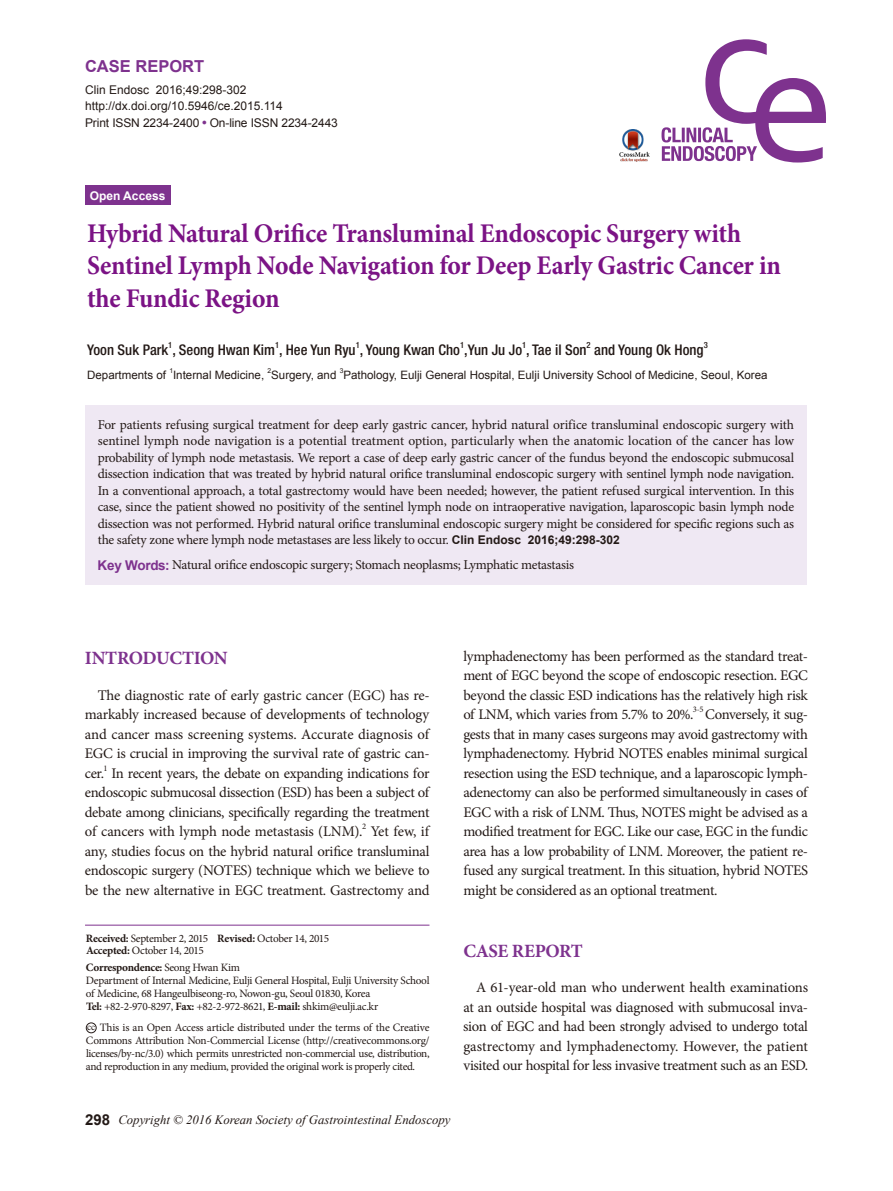
<style>
.page{position:relative;width:893px;height:1191px;background:#fff}
.page>*{position:absolute;margin:0;border:0;box-sizing:border-box;transform-origin:0 0}
.논문_타이틀{font:700 27px/32.4px "Minion Pro";letter-spacing:-.01em;color:#7b1385;scale:.95 1}
.타이틀_서론{font:700 18.75px "Minion Pro";letter-spacing:-.02em;color:#7e328e}
.t1{font:700 16.5px "Arial";color:#7e328e}
.본문{font:14.7px/19.5px "Minion Pro";letter-spacing:-.025em;color:#231916;text-align:justify}
.저자명{font:500 condensed 14.7px "Helvetica Neue";color:#231916}
.초록내용{font:13.5px/16.5px "Minion Pro";letter-spacing:-.02em;color:#231916;text-align:justify}
.t2{font:italic 12.75px "Times New Roman";color:#231916}
.t3{font:12px "Arial";color:#231916}
.t4{font:700 12px "Arial";color:#fff}
.저자소속{font:11.55px "Arial";color:#231916}
.책임저자{font:11.25px/13px "Minion Pro";letter-spacing:-.03em;color:#231916}
.책임저자-2{font:700 11.25px "Minion Pro";letter-spacing:-.025em;color:#231916}
.t5{font:9.3px "Times New Roman";color:#231916}
.저자명-2{font:500 condensed 8.55px "Helvetica Neue";color:#231916}
.본문-2{font:8.55px "Minion Pro";color:#231916}
.저자소속-2{font:6.75px "Arial";color:#231916}
.s1{font-family:"Helvetica";font-stretch:condensed;color:#7e328e}
.s2{font-family:"Arial";font-weight:700;font-size:12px}
.s3{font-family:"Arial";font-weight:700;color:#7e328e}
.s4{font-weight:700}
.s5{font-weight:400}
.s6{font-family:"Arial";font-weight:700;font-style:normal;font-size:15px}
</style>
<div class="page">
<svg style="left:661px;top:39px;width:165px;height:123px"></svg>
<div style="left:85px;top:405px;width:722px;height:179px;background:#efe8f3"></div>
<div style="left:85px;top:186px;width:85px;height:19px;background:#7e328e"></div>
<div style="left:86px;top:1022px;width:10px;height:10px;border:1px solid #231916;border-radius:50%"></div>
<hr style="left:85px;top:924px;width:344px;height:1px;background:#7e328e">
<img style="left:620px;top:129px;width:30px;height:32px">
<p class="t1" style="left:85px;top:56px;width:121px">CASE REPORT</p>
<p class="t3" style="left:85px;top:82px;width:163px">Clin Endosc 2016;49:298-302</p>
<p class="t3" style="left:85px;top:98px;width:199px">http://dx.doi.org/10.5946/ce.2015.114</p>
<p class="t3" style="left:85px;top:114px;width:254px">Print ISSN 2234-2400 <span class="s1">•</span> On-line ISSN 2234-2443</p>
<p class="t4" style="left:90px;top:187px;width:77px">Open Access</p>
<p class="논문_타이틀" style="left:87px;top:217px;width:732px">Hybrid Natural Orifice Transluminal Endoscopic Surgery with<br>Sentinel Lymph Node Navigation for Deep Early Gastric Cancer in the Fundic Region</p>
<p class="저자명" style="left:87px;top:341px;width:501px">Yoon Suk Park , Seong Hwan Kim , Hee Yun Ryu , Young Kwan Cho ,Yun Ju Jo , Tae il Son</p>
<p class="저자명-2" style="left:168px;top:340px;width:6px">1</p>
<p class="저자명-2" style="left:275px;top:340px;width:6px">1</p>
<p class="저자명-2" style="left:356px;top:340px;width:6px">1</p>
<p class="저자명-2" style="left:460px;top:340px;width:6px">1</p>
<p class="저자명-2" style="left:522px;top:340px;width:6px">1</p>
<p class="저자명-2" style="left:587px;top:340px;width:6px">2</p>
<p class="저자명" style="left:594px;top:341px;width:111px">and Young Ok Hong</p>
<p class="저자명-2" style="left:704px;top:340px;width:6px">3</p>
<p class="저자소속" style="left:87px;top:367px;width:80px">Departments of</p>
<p class="저자소속-2" style="left:169px;top:366px;width:5px">1</p>
<p class="저자소속" style="left:173px;top:367px;width:93px">Internal Medicine,</p>
<p class="저자소속-2" style="left:267px;top:366px;width:5px">2</p>
<p class="저자소속" style="left:271px;top:367px;width:67px">Surgery, and</p>
<p class="저자소속-2" style="left:340px;top:366px;width:5px">3</p>
<p class="저자소속" style="left:343px;top:367px;width:426px">Pathology, Eulji General Hospital, Eulji University School of Medicine, Seoul, Korea</p>
<p class="초록내용" style="left:98px;top:416px;width:698px">For patients refusing surgical treatment for deep early gastric cancer, hybrid natural orifice transluminal endoscopic surgery with sentinel lymph node navigation is a potential treatment option, particularly when the anatomic location of the cancer has low probability of lymph node metastasis. We report a case of deep early gastric cancer of the fundus beyond the endoscopic submucosal dissection indication that was treated by hybrid natural orifice transluminal endoscopic surgery with sentinel lymph node navigation.<br>In a conventional approach, a total gastrectomy would have been needed; however, the patient refused surgical intervention. In this case, since the patient showed no positivity of the sentinel lymph node on intraoperative navigation, laparoscopic basin lymph node dissection was not performed. Hybrid natural orifice transluminal endoscopic surgery might be considered for specific regions such as the safety zone where lymph node metastases are less likely to occur. <span class="s2">Clin Endosc 2016;49:298-302</span></p>
<p class="초록내용" style="left:98px;top:556px;width:478px"><span class="s3">Key Words:</span> Natural orifice endoscopic surgery; Stomach neoplasms; Lymphatic metastasis</p>
<p class="타이틀_서론" style="left:85px;top:645px;width:144px">INTRODUCTION</p>
<p class="본문" style="left:85px;top:685px;width:346px;text-indent:13px">The diagnostic rate of early gastric cancer (EGC) has re&shy;markably increased because of developments of technology and cancer mass screening systems. Accurate diagnosis of EGC is crucial in improving the survival rate of gastric can&shy;cer.</p>
<p class="본문-2" style="left:103px;top:762px;width:6px">1</p>
<p class="본문" style="left:85px;top:763px;width:346px;text-indent:27px">In recent years, the debate on expanding indications for endoscopic submucosal dissection (ESD) has been a subject of debate among clinicians, specifically regarding the treatment of cancers with lymph node metastasis (LNM).</p>
<p class="본문-2" style="left:362px;top:821px;width:6px">2</p>
<p class="본문" style="left:85px;top:822px;width:346px;text-indent:286px">Yet few, if any, studies focus on the hybrid natural orifice transluminal endoscopic surgery (NOTES) technique which we believe to be the new alternative in EGC treatment. Gastrectomy and</p>
<p class="책임저자" style="left:86px;top:931px;width:245px"><span class="s4">Received:</span> September 2, 2015 <span class="s4">Revised:</span> October 14, 2015<br><span class="s4">Accepted:</span> October 14, 2015</p>
<p class="책임저자-2" style="left:86px;top:959px;width:156px">Correspondence: <span class="s5">Seong Hwan Kim</span></p>
<p class="책임저자" style="left:86px;top:974px;width:345px">Department of Internal Medicine, Eulji General Hospital, Eulji University School of Medicine, 68 Hangeulbiseong-ro, Nowon-gu, Seoul 01830, Korea</p>
<p class="책임저자" style="left:86px;top:999px;width:294px"><span class="s4">Tel:</span> +82-2-970-8297, <span class="s4">Fax:</span> +82-2-972-8621, <span class="s4">E-mail:</span> shkim@eulji.ac.kr</p>
<p class="t5" style="left:87px;top:1021px;width:10px">cc</p>
<p class="책임저자" style="left:86px;top:1020px;width:345px;text-align:justify;text-indent:14px">This is an Open Access article distributed under the terms of the Creative Commons Attribution Non-Commercial License (http://creativecommons.org/ licenses/by-nc/3.0) which permits unrestricted non-commercial use, distribution, and reproduction in any medium, provided the original work is properly cited.</p>
<p class="본문" style="left:463px;top:646px;width:346px">lymphadenectomy has been performed as the standard treat&shy;ment of EGC beyond the scope of endoscopic resection. EGC beyond the classic ESD indications has the relatively high risk of LNM, which varies from 5.7% to 20%.</p>
<p class="본문-2" style="left:693px;top:704px;width:12px">3-5</p>
<p class="본문" style="left:463px;top:705px;width:346px;text-indent:242px">Conversely, it sug&shy;gests that in many cases surgeons may avoid gastrectomy with lymphadenectomy. Hybrid NOTES enables minimal surgical resection using the ESD technique, and a laparoscopic lymph&shy;adenectomy can also be performed simultaneously in cases of EGC with a risk of LNM. Thus, NOTES might be advised as a modified treatment for EGC. Like our case, EGC in the fundic area has a low probability of LNM. Moreover, the patient re&shy;fused any surgical treatment. In this situation, hybrid NOTES might be considered as an optional treatment.</p>
<p class="타이틀_서론" style="left:463px;top:937px;width:121px">CASE REPORT</p>
<p class="본문" style="left:463px;top:978px;width:346px;text-indent:13px">A 61-year-old man who underwent health examinations at an outside hospital was diagnosed with submucosal inva&shy;sion of EGC and had been strongly advised to undergo total gastrectomy and lymphadenectomy. However, the patient visited our hospital for less invasive treatment such as an ESD.</p>
<p class="t2" style="left:85px;top:1110px;width:367px"><span class="s6">298</span> Copyright © 2016 Korean Society of Gastrointestinal Endoscopy</p>
</div>
